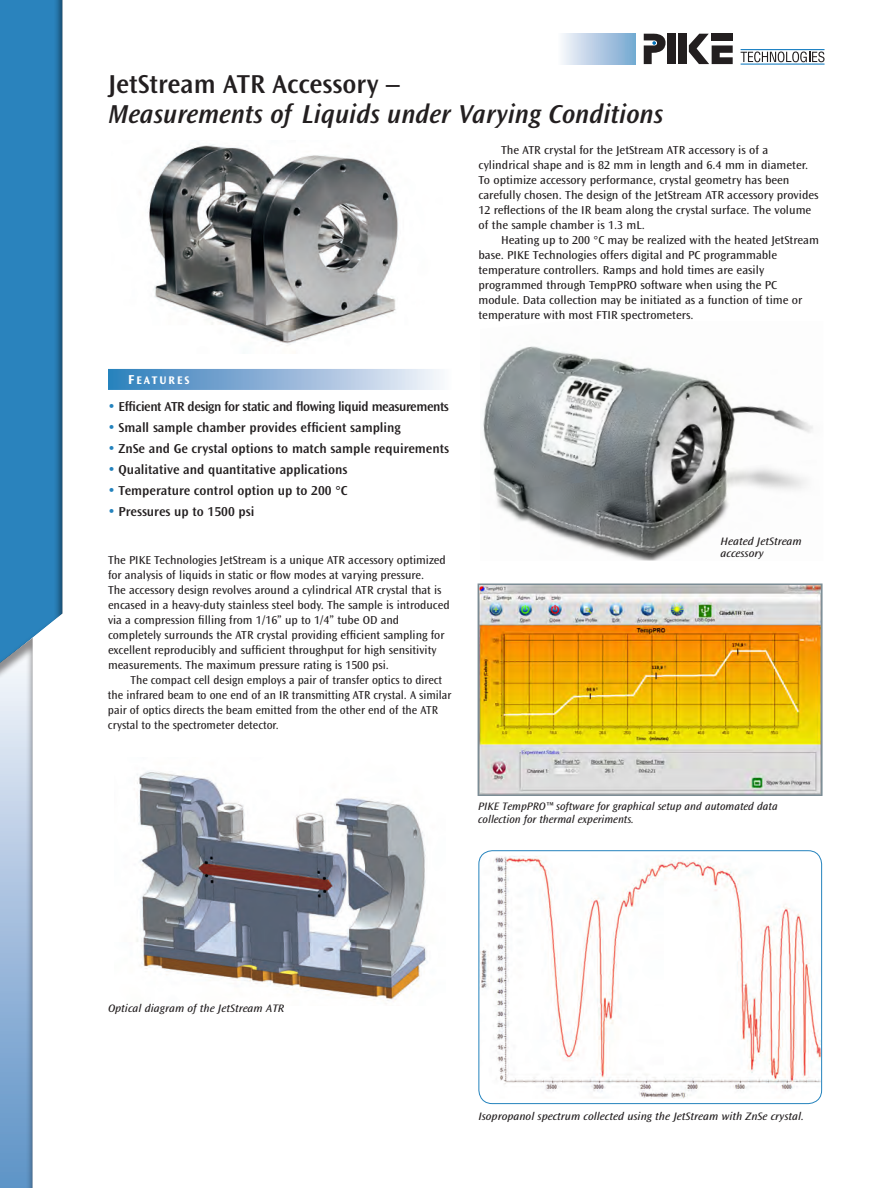
<style>
.page{position:relative;width:891px;height:1188px;background:#fff}
.page>*{position:absolute;margin:0;border:0;box-sizing:border-box;transform-origin:0 0}
.Pike_Main_Head{font:italic 600 27px/30px "Ocean Sans Std";color:#231f20}
.Pike_Bulleted_Text{font:600 13.5px "Ocean Sans Std";color:#231f20}
.Pike_Bulleted_Text-2{font:600 13.5px "Ocean Sans Std";letter-spacing:-.03em;color:#231f20}
._2nd_Body{font:12px/15px "Ocean Sans Std";color:#231f20}
._1st_Body{font:12px/15px "Ocean Sans Std";color:#231f20}
.Ordering_Head_Gradie{font:11.55px "Ocean Sans Std Bold SC850";letter-spacing:.175em;color:#fff}
.Captions{font:italic 11.25px/12.8px "Ocean Sans Std";color:#231f20;scale:1.06 1}
.Captions-2{font:italic 11.25px/12.8px "Ocean Sans Std";color:#231f20}
.s1{font-style:normal}
.s2{font-size:13.5px}
.s3{font-style:italic;font-size:15px;color:#2583bd}
</style>
<div class="page">
<div style="left:668px;top:34px;width:8px;height:30px;background:#231f20"></div>
<div style="left:678px;top:34px;width:9px;height:30px;background:#231f20"></div>
<svg style="left:689px;top:34px;width:44px;height:30px"></svg>
<svg style="left:644px;top:33px;width:22px;height:31px"></svg>
<hr style="left:741px;top:64px;width:84px;height:1px;background:#0072bc">
<svg style="left:741px;top:52px;width:84px;height:10px"></svg>
<hr style="left:741px;top:49px;width:84px;height:1px;background:#0072bc">
<div style="left:0;top:0;width:63px;height:710px;background:#231f20;opacity:.49"></div>
<div style="left:0;top:636px;width:36px;height:552px;background:#231f20;opacity:.49"></div>
<div style="left:558px;top:34px;width:77px;height:31px;background:linear-gradient(to right,#faf7fb,#76a6d0)"></div>
<img style="left:148px;top:144px;width:251px;height:202px">
<div style="left:108px;top:369px;width:344px;height:21px;background:linear-gradient(to right,#2d7bba,#f9f4fa)"></div>
<img style="left:136px;top:771px;width:292px;height:233px">
<img style="left:480px;top:856px;width:341px;height:243px">
<div style="left:478px;top:850px;width:344px;height:254px;border:1px solid #2583bd;border-radius:14px"></div>
<img style="left:483px;top:346px;width:330px;height:215px">
<img style="left:481px;top:587px;width:339px;height:206px">
<div style="left:478px;top:584px;width:345px;height:212px;border:2px solid #7b8c95"></div>
<p class="Pike_Main_Head" style="left:108px;top:70px;width:557px"><span class="s1">JetStream ATR Accessory –<br></span>Measurements of Liquids under Varying Conditions</p>
<p class="Ordering_Head_Gradie" style="left:128px;top:373px;width:63px"><span class="s2">F</span> EATURES</p>
<p class="Pike_Bulleted_Text-2" style="left:108px;top:399px;width:342px"><span class="s3">•</span> Efficient ATR design for static and flowing liquid measurements</p>
<p class="Pike_Bulleted_Text" style="left:108px;top:420px;width:294px"><span class="s3">•</span> Small sample chamber provides efficient sampling</p>
<p class="Pike_Bulleted_Text" style="left:108px;top:441px;width:343px"><span class="s3">•</span> ZnSe and Ge crystal options to match sample requirements</p>
<p class="Pike_Bulleted_Text" style="left:108px;top:462px;width:241px"><span class="s3">•</span> Qualitative and quantitative applications</p>
<p class="Pike_Bulleted_Text" style="left:108px;top:483px;width:241px"><span class="s3">•</span> Temperature control option up to 200 °C</p>
<p class="Pike_Bulleted_Text" style="left:108px;top:504px;width:148px"><span class="s3">•</span> Pressures up to 1500 psi</p>
<p class="_1st_Body" style="left:108px;top:552px;width:343px">The PIKE Technologies JetStream is a unique ATR accessory optimized for analysis of liquids in static or flow modes at varying pressure.<br>The accessory design revolves around a cylindrical ATR crystal that is encased in a heavy-duty stainless steel body. The sample is introduced via a compression filling from 1/16” up to 1/4” tube OD and completely surrounds the ATR crystal providing efficient sampling for excellent reproducibly and sufficient throughput for high sensitivity measurements. The maximum pressure rating is 1500 psi.</p>
<p class="_2nd_Body" style="left:108px;top:672px;width:345px;text-indent:23px">The compact cell design employs a pair of transfer optics to direct the infrared beam to one end of an IR transmitting ATR crystal. A similar pair of optics directs the beam emitted from the other end of the ATR crystal to the spectrometer detector.</p>
<p class="_2nd_Body" style="left:479px;top:143px;width:342px;text-indent:22px">The ATR crystal for the JetStream ATR accessory is of a cylindrical shape and is 82 mm in length and 6.4 mm in diameter.<br>To optimize accessory performance, crystal geometry has been carefully chosen. The design of the JetStream ATR accessory provides 12 reflections of the IR beam along the crystal surface. The volume of the sample chamber is 1.3 mL.</p>
<p class="_2nd_Body" style="left:479px;top:233px;width:342px;text-indent:22px">Heating up to 200 °C may be realized with the heated JetStream base. PIKE Technologies offers digital and PC programmable temperature controllers. Ramps and hold times are easily programmed through TempPRO software when using the PC module. Data collection may be initiated as a function of time or temperature with most FTIR spectrometers.</p>
<p class="Captions" style="left:721px;top:535px;width:78px">Heated JetStream accessory</p>
<p class="Captions-2" style="left:478px;top:801px;width:301px">PIKE TempPRO™ software for graphical setup and automated data collection for thermal experiments.</p>
<p class="Captions" style="left:108px;top:1002px;width:168px">Optical diagram of the JetStream ATR</p>
<p class="Captions" style="left:478px;top:1110px;width:309px">Isopropanol spectrum collected using the JetStream with ZnSe crystal.</p>
</div>
